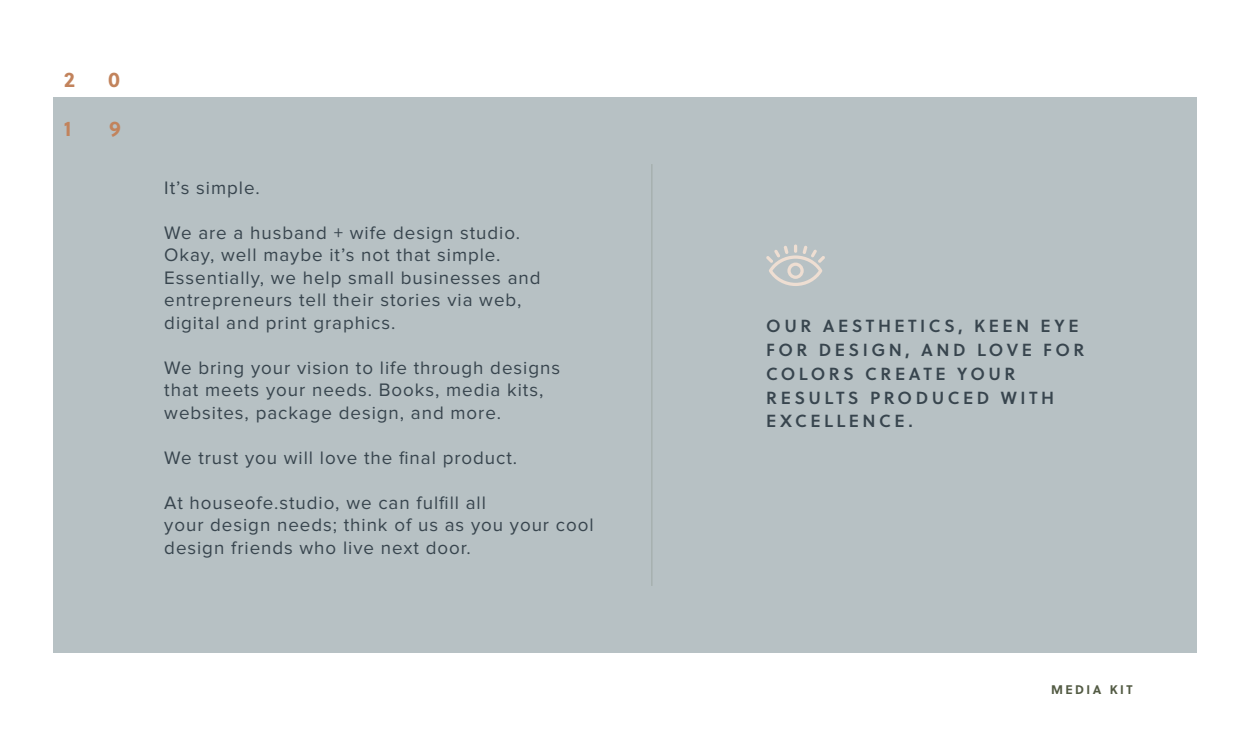
<style>
.page{position:relative;width:1250px;height:750px;background:#fff}
.page>*{position:absolute;margin:0;border:0;box-sizing:border-box;transform-origin:0 0}
.t1{font:700 21.25px "Soleil";color:#c2835c}
.t2{font:18.75px/22.5px "Proxima Nova";letter-spacing:.05em;color:#38454e}
.t3{font:17.5px/23.8px "Soleil Sb";letter-spacing:.2em;color:#38454e}
.t4{font:700 12.5px "Soleil";letter-spacing:.2em;color:#535b44}
</style>
<div class="page">
<div style="left:53px;top:97px;width:1144px;height:556px;background:#b7c1c4"></div>
<svg style="left:766px;top:245px;width:59px;height:41px"></svg>
<p class="t1" style="left:64px;top:63px;width:13px">2</p>
<p class="t1" style="left:108px;top:63px;width:13px">0</p>
<p class="t1" style="left:64px;top:112px;width:9px">1</p>
<p class="t1" style="left:109px;top:112px;width:13px">9</p>
<p class="t2" style="left:164px;top:177px;width:97px">It’s simple.</p>
<p class="t2" style="left:164px;top:222px;width:378px">We are a husband + wife design studio.<br>Okay, well maybe it’s not that simple.<br>Essentially, we help small businesses and entrepreneurs tell their stories via web, digital and print graphics.</p>
<p class="t2" style="left:164px;top:357px;width:397px">We bring your vision to life through designs that meets your needs. Books, media kits, websites, package design, and more.</p>
<p class="t2" style="left:164px;top:447px;width:354px">We trust you will love the final product.</p>
<p class="t2" style="left:164px;top:492px;width:431px">At houseofe.studio, we can fulfill all<br>your design needs; think of us as you your cool design friends who live next door.</p>
<p class="t3" style="left:766px;top:313px;width:320px">OUR AESTHETICS, KEEN EYE<br>FOR DESIGN, AND LOVE FOR<br>COLORS CREATE YOUR<br>RESULTS PRODUCED WITH<br>EXCELLENCE.</p>
<p class="t4" style="left:1051px;top:680px;width:83px">MEDIA KIT</p>
</div>
